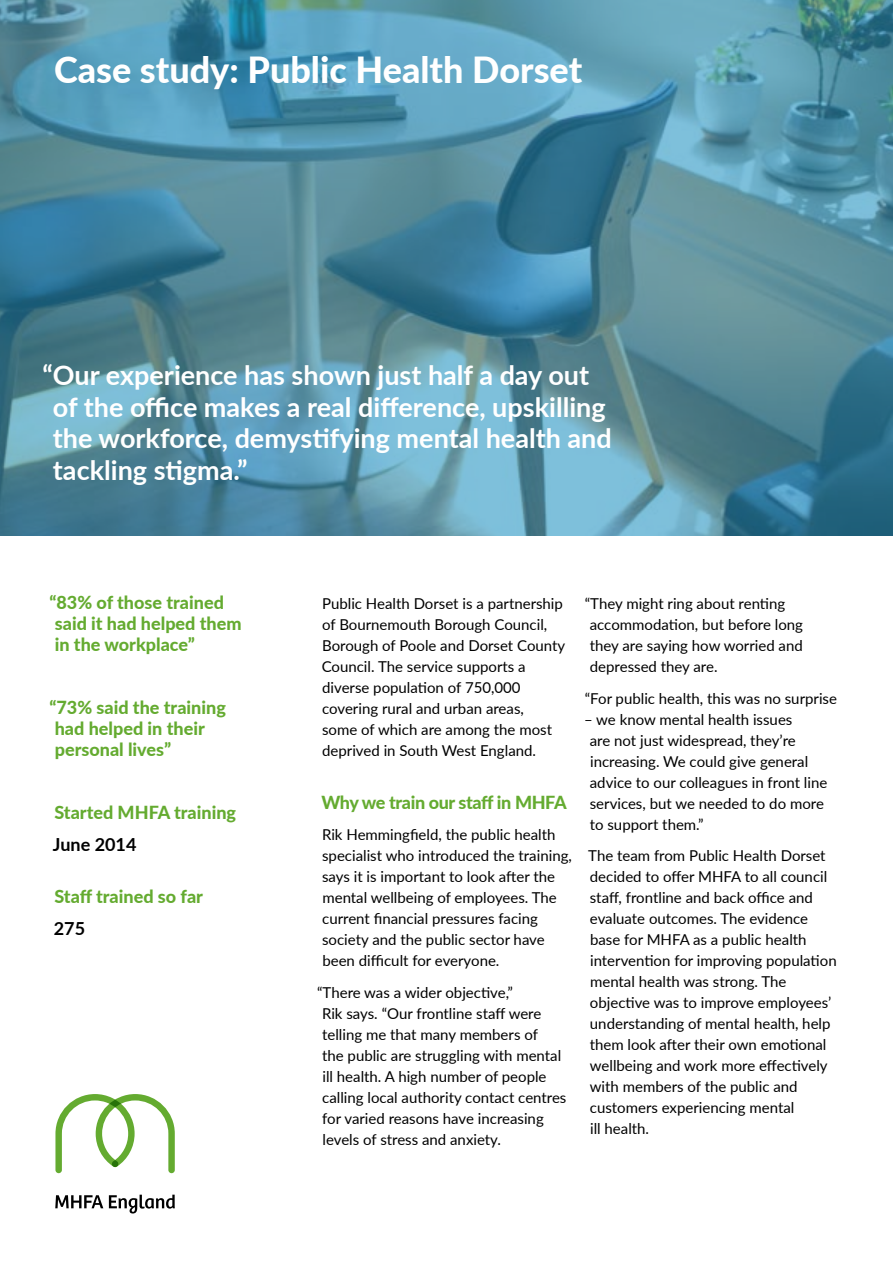
<style>
.page{position:relative;width:893px;height:1263px;background:#fff}
.page>*{position:absolute;margin:0;border:0;box-sizing:border-box;transform-origin:0 0}
.t1{font:800 36px "Lato";color:#fff}
.t2{font:700 27px/31.5px "Lato";color:#fff}
.t3{font:800 18px/21px "Lato";color:#64ab30}
.t4{font:800 18px "Lato";letter-spacing:-.02em;color:#64ab30}
.t5{font:700 18px "Lato";color:#000}
.t6{font:15px/21px "Lato";color:#000}
</style>
<div class="page">
<svg style="left:0;top:0;width:893px;height:536px;background:#548fa4"></svg>
<svg style="left:55px;top:1094px;width:120px;height:79px"></svg>
<svg style="left:55px;top:1195px;width:48px;height:13px"></svg>
<svg style="left:109px;top:1195px;width:66px;height:18px"></svg>
<h1 class="t1" style="left:54px;top:43px;width:530px">Case study: Public Health Dorset</h1>
<h2 class="t2" style="left:53px;top:359px;width:560px;text-indent:-10px">“Our experience has shown just half a day out of the office makes a real difference, upskilling the workforce, demystifying mental health and tackling stigma.”</h2>
<p class="t3" style="left:49px;top:591px;width:194px">“83% of those trained said it had helped them in the workplace”</p>
<p class="t3" style="left:49px;top:696px;width:178px">“73% said the training had helped in their personal lives”</p>
<p class="t3" style="left:54px;top:801px;width:183px">Started MHFA training</p>
<p class="t5" style="left:53px;top:831px;width:85px">June 2014</p>
<p class="t3" style="left:54px;top:885px;width:150px">Staff trained so far</p>
<p class="t5" style="left:54px;top:915px;width:33px">275</p>
<p class="t6" style="left:322px;top:592px;width:245px">Public Health Dorset is a partnership of Bournemouth Borough Council,<br>Borough of Poole and Dorset County<br>Council. The service supports a diverse population of 750,000 covering rural and urban areas,<br>some of which are among the most deprived in South West England.</p>
<p class="t4" style="left:321px;top:789px;width:247px">Why we train our staff in MHFA</p>
<p class="t6" style="left:322px;top:823px;width:251px">Rik Hemmingfield, the public health specialist who introduced the training, says it is important to look after the mental wellbeing of employees. The current financial pressures facing society and the public sector have been difficult for everyone.</p>
<p class="t6" style="left:322px;top:981px;width:246px;text-indent:-5px">“There was a wider objective,”<br>Rik says. “Our frontline staff were telling me that many members of<br>the public are struggling with mental ill health. A high number of people calling local authority contact centres for varied reasons have increasing levels of stress and anxiety.</p>
<p class="t6" style="left:590px;top:592px;width:215px;text-indent:-5px">“They might ring about renting accommodation, but before long they are saying how worried and depressed they are.</p>
<p class="t6" style="left:585px;top:687px;width:254px">“For public health, this was no surprise</p>
<p class="t6" style="left:590px;top:708px;width:239px;text-indent:-6px">– we know mental health issues<br>are not just widespread, they’re increasing. We could give general advice to our colleagues in front line services, but we needed to do more to support them.”</p>
<p class="t6" style="left:588px;top:844px;width:250px">The team from Public Health Dorset decided to offer MHFA to all council staff, frontline and back office and evaluate outcomes. The evidence base for MHFA as a public health intervention for improving population mental health was strong. The objective was to improve employees’ understanding of mental health, help them look after their own emotional wellbeing and work more effectively with members of the public and customers experiencing mental<br>ill health.</p>
</div>
